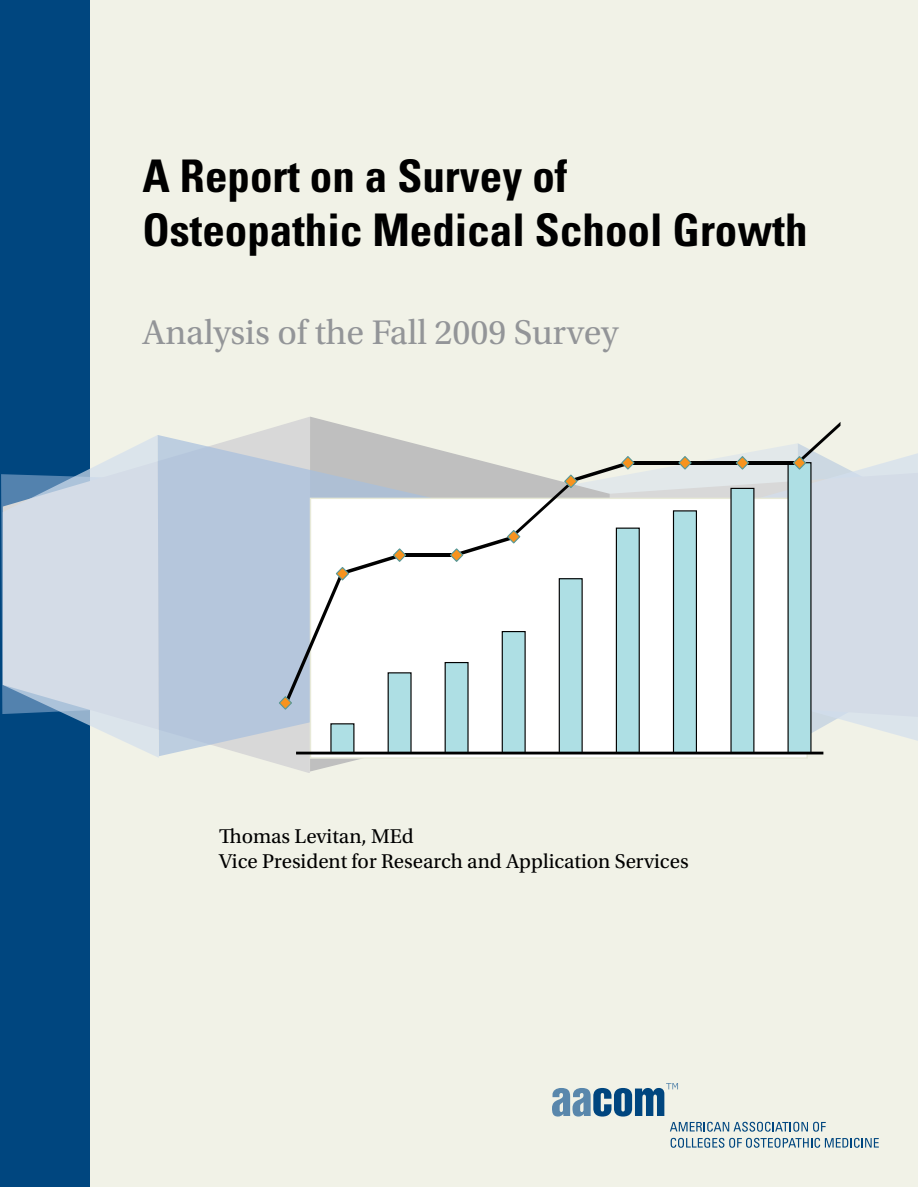
<style>
.page{position:relative;width:918px;height:1188px;background:#fff}
.page>*{position:absolute;margin:0;border:0;box-sizing:border-box;transform-origin:0 0}
.t1{font:700 condensed 45px/54px "Univers LT Std";color:#000}
.t2{font:36px "Utopia Std";color:#939598}
.t3{font:21px/25.2px "Utopia Std";color:#000}
</style>
<div class="page">
<div style="left:0;top:0;width:918px;height:1186px;background:#f1f2e7"></div>
<svg style="left:671px;top:1138px;width:208px;height:10px"></svg>
<svg style="left:552px;top:1083px;width:274px;height:49px"></svg>
<div style="left:1px;top:1px;width:89px;height:1186px;background:#00467f"></div>
<svg style="left:310px;top:417px;width:71px;height:355px"></svg>
<svg style="left:249px;top:417px;width:61px;height:356px;fill:#dededb"></svg>
<svg style="left:3px;top:435px;width:156px;height:323px;fill:#d4dce7"></svg>
<svg style="left:158px;top:435px;width:300px;height:321px;background:#bac7d8"></svg>
<svg style="left:640px;top:453px;width:278px;height:288px;fill:#e2e8ea"></svg>
<div style="left:310px;top:498px;width:498px;height:261px;background:#fff;border:1px solid #e7e9d7"></div>
<svg style="left:673px;top:510px;width:24px;height:242px;background:#9dc9cd"></svg>
<svg style="left:730px;top:488px;width:24px;height:264px;background:#a1cdd1"></svg>
<hr style="left:398px;top:553px;width:60px;height:4px;background:#010101">
<hr style="left:626px;top:461px;width:61px;height:4px;background:#010101">
<hr style="left:684px;top:461px;width:60px;height:4px;background:#010101">
<hr style="left:741px;top:461px;width:60px;height:4px;background:#010101">
<svg style="left:278px;top:547px;width:134px;height:205px"></svg>
<svg style="left:445px;top:455px;width:195px;height:297px"></svg>
<svg style="left:677px;top:455px;width:16px;height:16px"></svg>
<svg style="left:735px;top:455px;width:15px;height:16px"></svg>
<svg style="left:788px;top:422px;width:129px;height:330px"></svg>
<hr style="left:296px;top:752px;width:527px;height:2px;background:#000">
<h1 class="t1" style="left:142px;top:148px;width:667px">A Report on a Survey of<br>Osteopathic Medical School Growth</h1>
<h2 class="t2" style="left:142px;top:313px;width:477px">Analysis of the Fall 2009 Survey</h2>
<p class="t3" style="left:219px;top:824px;width:471px">Thomas Levitan, MEd<br>Vice President for Research and Application Services</p>
</div>
